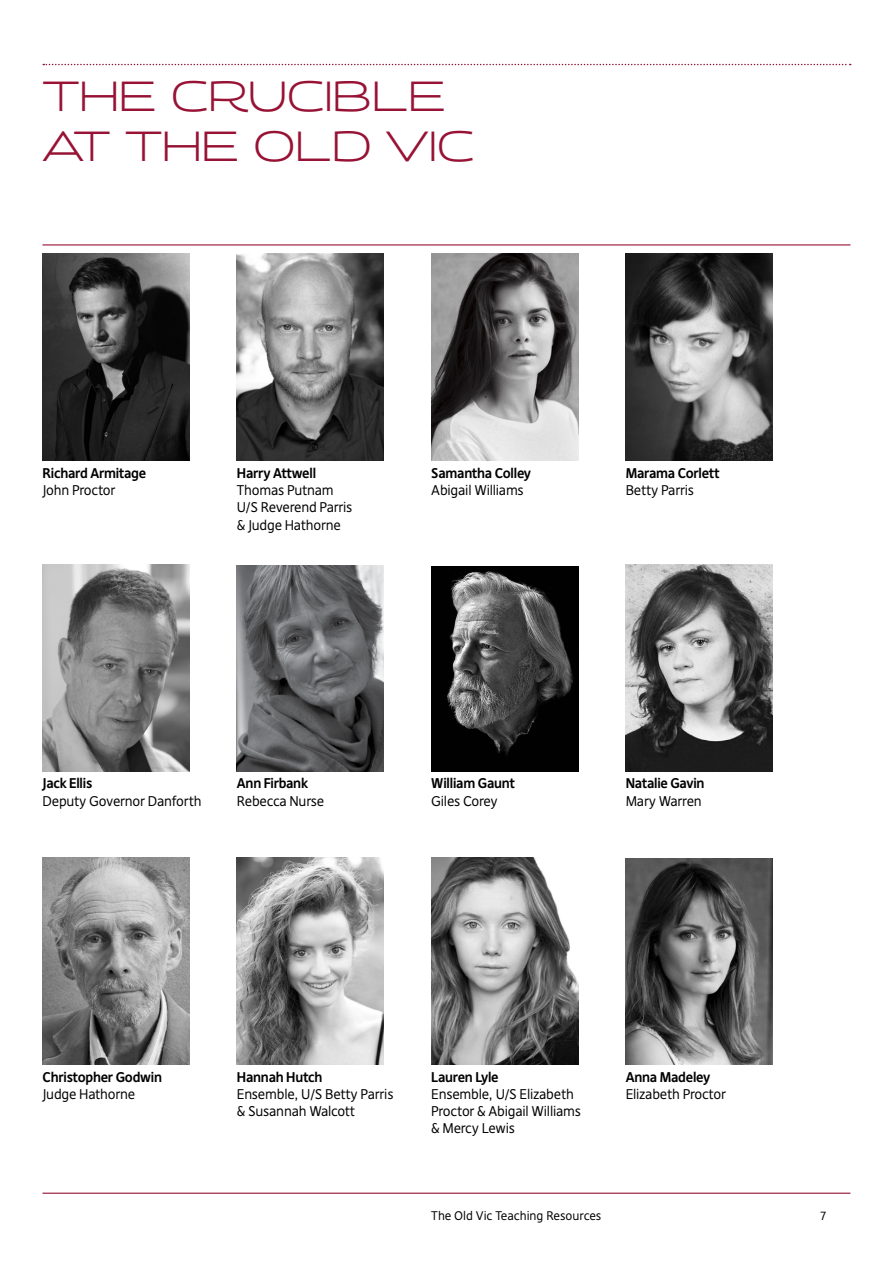
<style>
.page{position:relative;width:893px;height:1263px;background:#fff}
.page>*{position:absolute;margin:0;border:0;box-sizing:border-box;transform-origin:0 0}
.t1{font:300 42px/50.4px "Baylis";color:#971234}
.t2{font:13.5px/17.2px "Deja Rip";letter-spacing:-.015em;color:#000}
.t3{font:700 13.5px "Deja Rip";letter-spacing:-.015em;color:#000}
.t4{font:12px "Deja Rip";color:#000}
</style>
<div class="page">
<img style="left:43px;top:857px;width:147px;height:207px">
<img style="left:43px;top:254px;width:147px;height:207px">
<img style="left:43px;top:564px;width:147px;height:207px">
<img style="left:237px;top:857px;width:147px;height:207px">
<img style="left:237px;top:254px;width:147px;height:207px">
<img style="left:237px;top:565px;width:147px;height:206px">
<img style="left:431px;top:857px;width:147px;height:207px">
<img style="left:431px;top:254px;width:147px;height:207px">
<img style="left:431px;top:566px;width:147px;height:205px">
<img style="left:626px;top:858px;width:147px;height:206px">
<img style="left:626px;top:254px;width:147px;height:207px">
<img style="left:626px;top:564px;width:147px;height:207px">
<svg style="left:43px;top:64px;width:808px;height:1px"></svg>
<hr style="left:43px;top:1192px;width:807px;height:2px;background:#971234">
<hr style="left:43px;top:244px;width:807px;height:1px;background:#971234">
<h1 class="t1" style="left:43px;top:71px;width:434px">THE CRUCIBLE<br>AT THE OLD VIC</h1>
<p class="t3" style="left:43px;top:465px;width:105px">Richard Armitage</p>
<p class="t2" style="left:43px;top:482px;width:74px">John Proctor</p>
<p class="t3" style="left:237px;top:465px;width:81px">Harry Attwell</p>
<p class="t2" style="left:237px;top:482px;width:117px">Thomas Putnam<br>U/S Reverend Parris &amp; Judge Hathorne</p>
<p class="t3" style="left:431px;top:465px;width:101px">Samantha Colley</p>
<p class="t2" style="left:431px;top:482px;width:94px">Abigail Williams</p>
<p class="t3" style="left:626px;top:465px;width:95px">Marama Corlett</p>
<p class="t2" style="left:626px;top:482px;width:70px">Betty Parris</p>
<p class="t3" style="left:43px;top:775px;width:51px">Jack Ellis</p>
<p class="t2" style="left:43px;top:792px;width:161px">Deputy Governor Danforth</p>
<p class="t3" style="left:237px;top:775px;width:73px">Ann Firbank</p>
<p class="t2" style="left:237px;top:792px;width:89px">Rebecca Nurse</p>
<p class="t3" style="left:431px;top:775px;width:85px">William Gaunt</p>
<p class="t2" style="left:431px;top:792px;width:68px">Giles Corey</p>
<p class="t3" style="left:626px;top:775px;width:80px">Natalie Gavin</p>
<p class="t2" style="left:626px;top:792px;width:78px">Mary Warren</p>
<p class="t3" style="left:42px;top:1068px;width:121px">Christopher Godwin</p>
<p class="t2" style="left:42px;top:1085px;width:94px">Judge Hathorne</p>
<p class="t3" style="left:237px;top:1068px;width:87px">Hannah Hutch</p>
<p class="t2" style="left:237px;top:1085px;width:158px">Ensemble, U/S Betty Parris &amp; Susannah Walcott</p>
<p class="t3" style="left:431px;top:1068px;width:69px">Lauren Lyle</p>
<p class="t2" style="left:431px;top:1085px;width:151px">Ensemble, U/S Elizabeth<br>Proctor &amp; Abigail Williams &amp; Mercy Lewis</p>
<p class="t3" style="left:626px;top:1068px;width:86px">Anna Madeley</p>
<p class="t2" style="left:626px;top:1085px;width:102px">Elizabeth Proctor</p>
<p class="t4" style="left:431px;top:1208px;width:172px">The Old Vic Teaching Resources</p>
<p class="t4" style="left:820px;top:1208px;width:8px">7</p>
</div>
